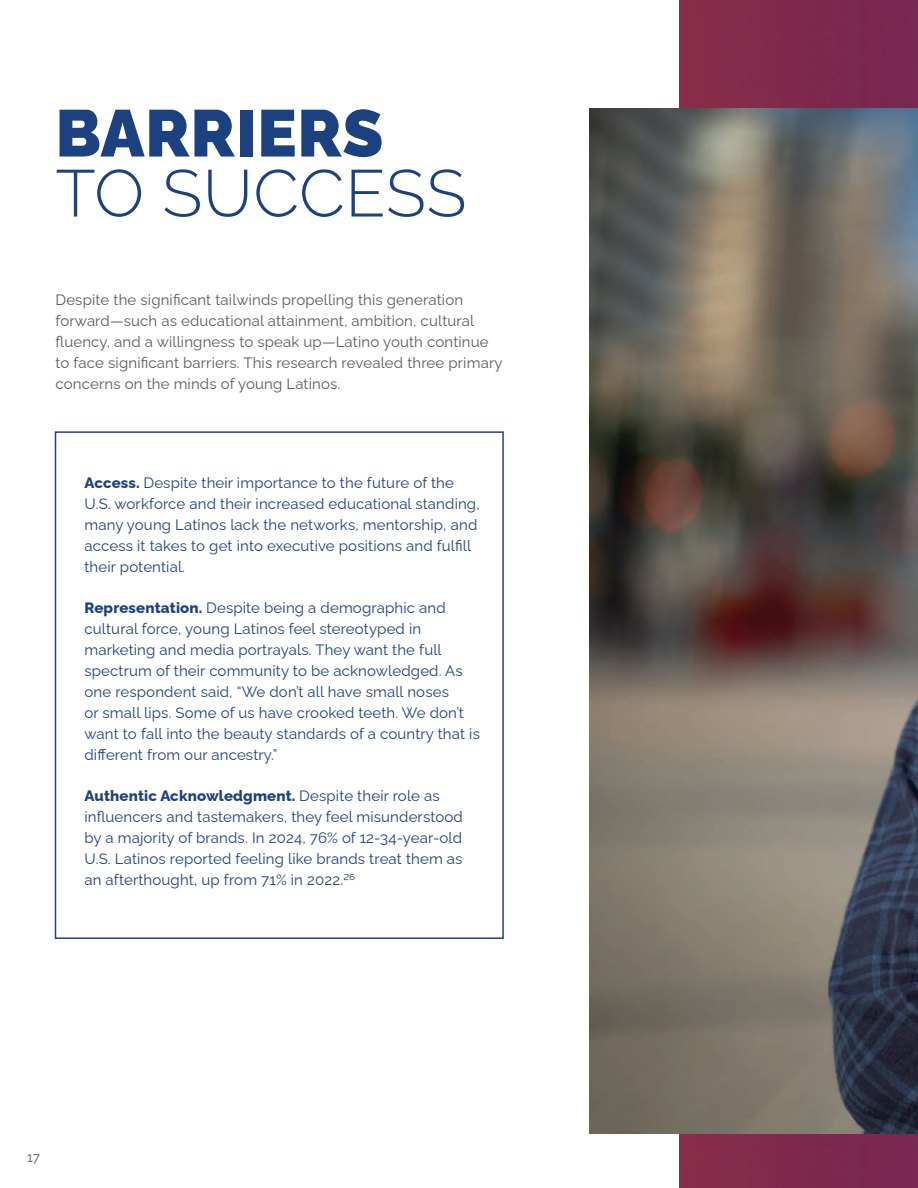
<style>
.page{position:relative;width:918px;height:1188px;background:#fff}
.page>*{position:absolute;margin:0;border:0;box-sizing:border-box;transform-origin:0 0}
.t1{font:300 66px "Raleway";letter-spacing:.01em;color:#1c4181}
.t2{font:900 66px "Raleway";letter-spacing:.01em;color:#1c4181}
.t3{font:15px/21px "Raleway";letter-spacing:.01em;color:#1c4181}
.t4{font:15px/21px "Raleway";letter-spacing:.01em;color:#5a5b5b}
.t5{font:13.5px "Raleway";color:#5a5b5b}
.s1{font-weight:800}
</style>
<div class="page">
<div style="left:680px;top:0;width:238px;height:1188px;background:#80294d"></div>
<div style="left:55px;top:431px;width:449px;height:508px;background:#fff;border:2px solid #253f8e"></div>
<img style="left:590px;top:108px;width:328px;height:1026px">
<h1 class="t2" style="left:56px;top:83px;width:329px">BARRIERS</h1>
<h1 class="t1" style="left:56px;top:141px;width:412px">TO SUCCESS</h1>
<p class="t4" style="left:56px;top:288px;width:449px">Despite the significant tailwinds propelling this generation forward—such as educational attainment, ambition, cultural fluency, and a willingness to speak up—Latino youth continue to face significant barriers. This research revealed three primary concerns on the minds of young Latinos.</p>
<p class="t3" style="left:84px;top:470px;width:397px"><span class="s1">Access.</span> Despite their importance to the future of the U.S. workforce and their increased educational standing, many young Latinos lack the networks, mentorship, and access it takes to get into executive positions and fulfill their potential.</p>
<p class="t3" style="left:84px;top:596px;width:397px"><span class="s1">Representation.</span> Despite being a demographic and cultural force, young Latinos feel stereotyped in marketing and media portrayals. They want the full spectrum of their community to be acknowledged. As one respondent said, “We don’t all have small noses<br>or small lips. Some of us have crooked teeth. We don’t want to fall into the beauty standards of a country that is different from our ancestry.”</p>
<p class="t3" style="left:84px;top:784px;width:380px"><span class="s1">Authentic Acknowledgment.</span> Despite their role as influencers and tastemakers, they feel misunderstood by a majority of brands. In 2024, 76% of 12-34-year-old U.S. Latinos reported feeling like brands treat them as an afterthought, up from 71% in 2022.26</p>
<p class="t5" style="left:27px;top:1147px;width:15px">17</p>
</div>
